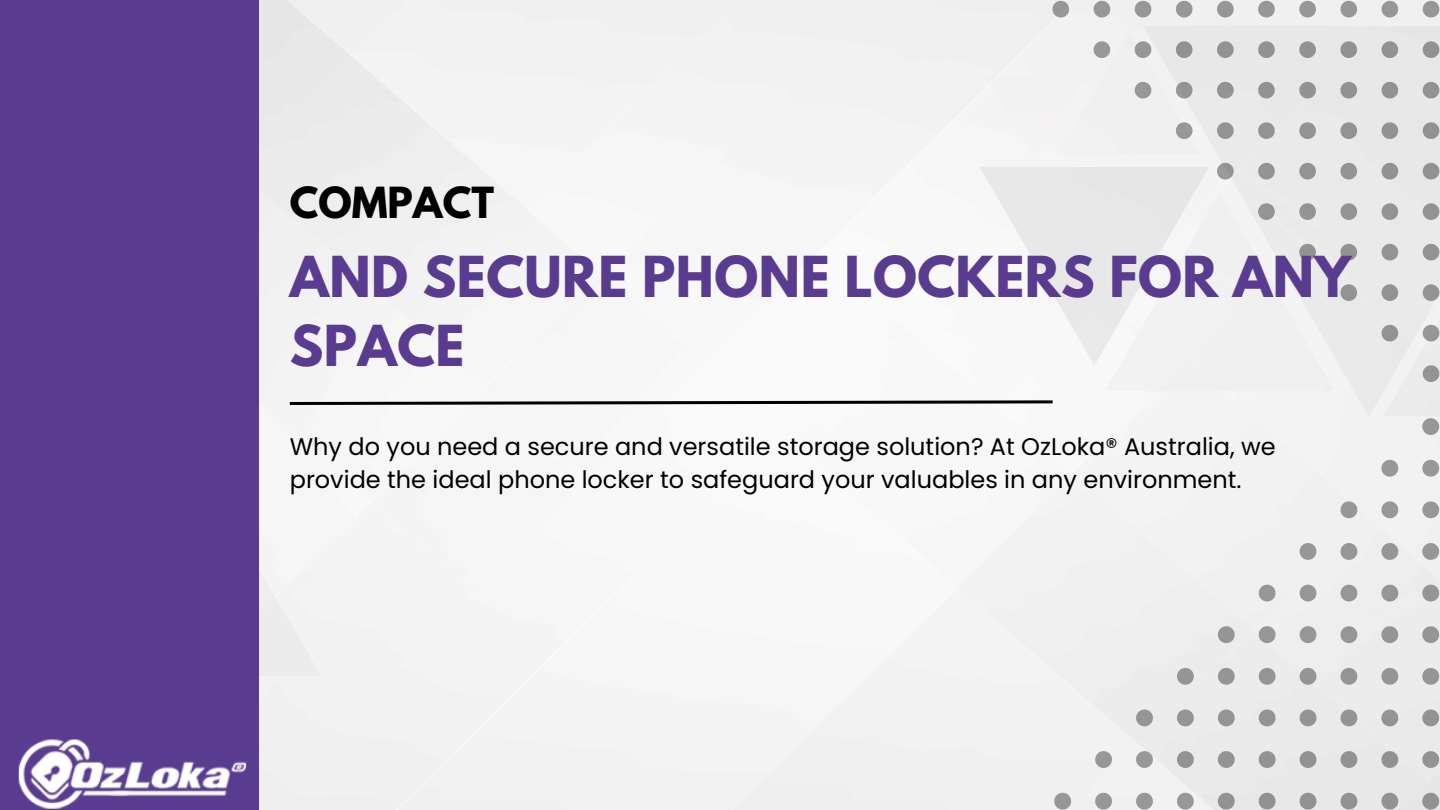
<style>
.page{position:relative;width:1440px;height:810px;background:#fff}
.page>*{position:absolute;margin:0;border:0;box-sizing:border-box;transform-origin:0 0}
.t1{font:700 50px/69.8px "League Spartan";letter-spacing:.01em;color:#593c8f}
.t2{font:700 38px "League Spartan";color:#000}
.t3{font:24px/33px "Poppins";color:#000}
</style>
<div class="page">
<div style="left:0;top:0;width:259px;height:810px;background:#593c8f"></div>
<svg style="left:287px;top:399px;width:769px;height:8px"></svg>
<svg style="left:1423px;top:365px;width:16px;height:17px"></svg>
<svg style="left:1423px;top:325px;width:16px;height:16px"></svg>
<svg style="left:1382px;top:325px;width:16px;height:16px"></svg>
<svg style="left:1423px;top:284px;width:16px;height:17px"></svg>
<svg style="left:1382px;top:284px;width:16px;height:17px"></svg>
<svg style="left:1340px;top:284px;width:17px;height:17px"></svg>
<svg style="left:1423px;top:244px;width:16px;height:16px"></svg>
<svg style="left:1382px;top:244px;width:16px;height:16px"></svg>
<svg style="left:1340px;top:244px;width:17px;height:16px"></svg>
<svg style="left:1299px;top:244px;width:17px;height:16px"></svg>
<svg style="left:1423px;top:203px;width:16px;height:17px"></svg>
<svg style="left:1382px;top:203px;width:16px;height:17px"></svg>
<svg style="left:1340px;top:203px;width:17px;height:17px"></svg>
<svg style="left:1299px;top:203px;width:17px;height:17px"></svg>
<svg style="left:1258px;top:203px;width:17px;height:17px"></svg>
<svg style="left:1423px;top:163px;width:16px;height:17px"></svg>
<svg style="left:1382px;top:163px;width:16px;height:17px"></svg>
<svg style="left:1340px;top:163px;width:17px;height:17px"></svg>
<svg style="left:1299px;top:163px;width:17px;height:17px"></svg>
<svg style="left:1258px;top:163px;width:17px;height:17px"></svg>
<svg style="left:1217px;top:163px;width:17px;height:17px"></svg>
<svg style="left:1423px;top:122px;width:16px;height:17px"></svg>
<svg style="left:1382px;top:122px;width:16px;height:17px"></svg>
<svg style="left:1340px;top:122px;width:17px;height:17px"></svg>
<svg style="left:1299px;top:122px;width:17px;height:17px"></svg>
<svg style="left:1258px;top:122px;width:17px;height:17px"></svg>
<svg style="left:1217px;top:122px;width:17px;height:17px"></svg>
<svg style="left:1176px;top:122px;width:17px;height:17px"></svg>
<svg style="left:1423px;top:82px;width:16px;height:17px"></svg>
<svg style="left:1382px;top:82px;width:16px;height:17px"></svg>
<svg style="left:1340px;top:82px;width:17px;height:17px"></svg>
<svg style="left:1299px;top:82px;width:17px;height:17px"></svg>
<svg style="left:1258px;top:82px;width:17px;height:17px"></svg>
<svg style="left:1217px;top:82px;width:17px;height:17px"></svg>
<svg style="left:1176px;top:82px;width:17px;height:17px"></svg>
<svg style="left:1135px;top:82px;width:16px;height:17px"></svg>
<svg style="left:1423px;top:41px;width:16px;height:17px"></svg>
<svg style="left:1382px;top:41px;width:16px;height:17px"></svg>
<svg style="left:1340px;top:41px;width:17px;height:17px"></svg>
<svg style="left:1299px;top:41px;width:17px;height:17px"></svg>
<svg style="left:1258px;top:41px;width:17px;height:17px"></svg>
<svg style="left:1217px;top:41px;width:17px;height:17px"></svg>
<svg style="left:1176px;top:41px;width:17px;height:17px"></svg>
<svg style="left:1135px;top:41px;width:16px;height:17px"></svg>
<svg style="left:1094px;top:41px;width:16px;height:17px"></svg>
<svg style="left:1423px;top:1px;width:16px;height:16px"></svg>
<svg style="left:1382px;top:1px;width:16px;height:16px"></svg>
<svg style="left:1340px;top:1px;width:17px;height:16px"></svg>
<svg style="left:1299px;top:1px;width:17px;height:16px"></svg>
<svg style="left:1258px;top:1px;width:17px;height:16px"></svg>
<svg style="left:1217px;top:1px;width:17px;height:16px"></svg>
<svg style="left:1176px;top:1px;width:17px;height:16px"></svg>
<svg style="left:1135px;top:1px;width:16px;height:16px"></svg>
<svg style="left:1094px;top:1px;width:16px;height:16px"></svg>
<svg style="left:1053px;top:1px;width:16px;height:16px"></svg>
<svg style="left:1054px;top:793px;width:17px;height:17px"></svg>
<svg style="left:1095px;top:793px;width:17px;height:17px"></svg>
<svg style="left:1095px;top:751px;width:17px;height:17px"></svg>
<svg style="left:1136px;top:793px;width:17px;height:17px"></svg>
<svg style="left:1136px;top:751px;width:17px;height:17px"></svg>
<svg style="left:1136px;top:710px;width:17px;height:16px"></svg>
<svg style="left:1177px;top:793px;width:17px;height:17px"></svg>
<svg style="left:1177px;top:751px;width:17px;height:17px"></svg>
<svg style="left:1177px;top:710px;width:17px;height:16px"></svg>
<svg style="left:1177px;top:668px;width:17px;height:17px"></svg>
<svg style="left:1218px;top:793px;width:17px;height:17px"></svg>
<svg style="left:1218px;top:751px;width:17px;height:17px"></svg>
<svg style="left:1218px;top:710px;width:17px;height:16px"></svg>
<svg style="left:1218px;top:668px;width:17px;height:17px"></svg>
<svg style="left:1218px;top:626px;width:17px;height:17px"></svg>
<svg style="left:1259px;top:793px;width:17px;height:17px"></svg>
<svg style="left:1259px;top:751px;width:17px;height:17px"></svg>
<svg style="left:1259px;top:710px;width:17px;height:16px"></svg>
<svg style="left:1259px;top:668px;width:17px;height:17px"></svg>
<svg style="left:1259px;top:626px;width:17px;height:17px"></svg>
<svg style="left:1259px;top:585px;width:17px;height:17px"></svg>
<svg style="left:1300px;top:793px;width:16px;height:17px"></svg>
<svg style="left:1300px;top:751px;width:16px;height:17px"></svg>
<svg style="left:1300px;top:710px;width:16px;height:16px"></svg>
<svg style="left:1300px;top:668px;width:16px;height:17px"></svg>
<svg style="left:1300px;top:626px;width:16px;height:17px"></svg>
<svg style="left:1300px;top:585px;width:16px;height:17px"></svg>
<svg style="left:1300px;top:543px;width:16px;height:17px"></svg>
<svg style="left:1341px;top:793px;width:16px;height:17px"></svg>
<svg style="left:1341px;top:751px;width:16px;height:17px"></svg>
<svg style="left:1341px;top:710px;width:16px;height:16px"></svg>
<svg style="left:1341px;top:668px;width:16px;height:17px"></svg>
<svg style="left:1341px;top:626px;width:16px;height:17px"></svg>
<svg style="left:1341px;top:585px;width:16px;height:17px"></svg>
<svg style="left:1341px;top:543px;width:16px;height:17px"></svg>
<svg style="left:1341px;top:501px;width:16px;height:17px"></svg>
<svg style="left:1381px;top:793px;width:17px;height:17px"></svg>
<svg style="left:1381px;top:751px;width:17px;height:17px"></svg>
<svg style="left:1381px;top:710px;width:17px;height:16px"></svg>
<svg style="left:1381px;top:668px;width:17px;height:17px"></svg>
<svg style="left:1381px;top:626px;width:17px;height:17px"></svg>
<svg style="left:1381px;top:585px;width:17px;height:17px"></svg>
<svg style="left:1381px;top:543px;width:17px;height:17px"></svg>
<svg style="left:1381px;top:501px;width:17px;height:17px"></svg>
<svg style="left:1381px;top:460px;width:17px;height:17px"></svg>
<svg style="left:1422px;top:793px;width:17px;height:17px"></svg>
<svg style="left:1422px;top:751px;width:17px;height:17px"></svg>
<svg style="left:1422px;top:710px;width:17px;height:16px"></svg>
<svg style="left:1422px;top:668px;width:17px;height:17px"></svg>
<svg style="left:1422px;top:626px;width:17px;height:17px"></svg>
<svg style="left:1422px;top:585px;width:17px;height:17px"></svg>
<svg style="left:1422px;top:543px;width:17px;height:17px"></svg>
<svg style="left:1422px;top:501px;width:17px;height:17px"></svg>
<svg style="left:1422px;top:460px;width:17px;height:17px"></svg>
<svg style="left:1422px;top:418px;width:17px;height:17px"></svg>
<img style="left:18px;top:739px;width:229px;height:70px">
<h1 class="t2" style="left:290px;top:183px;width:206px">COMPACT</h1>
<h2 class="t1" style="left:290px;top:248px;width:1063px">AND SECURE PHONE LOCKERS FOR ANY<br>SPACE</h2>
<p class="t3" style="left:290px;top:430px;width:987px">Why do you need a secure and versatile storage solution? At OzLoka® Australia, we provide the ideal phone locker to safeguard your valuables in any environment.</p>
</div>
